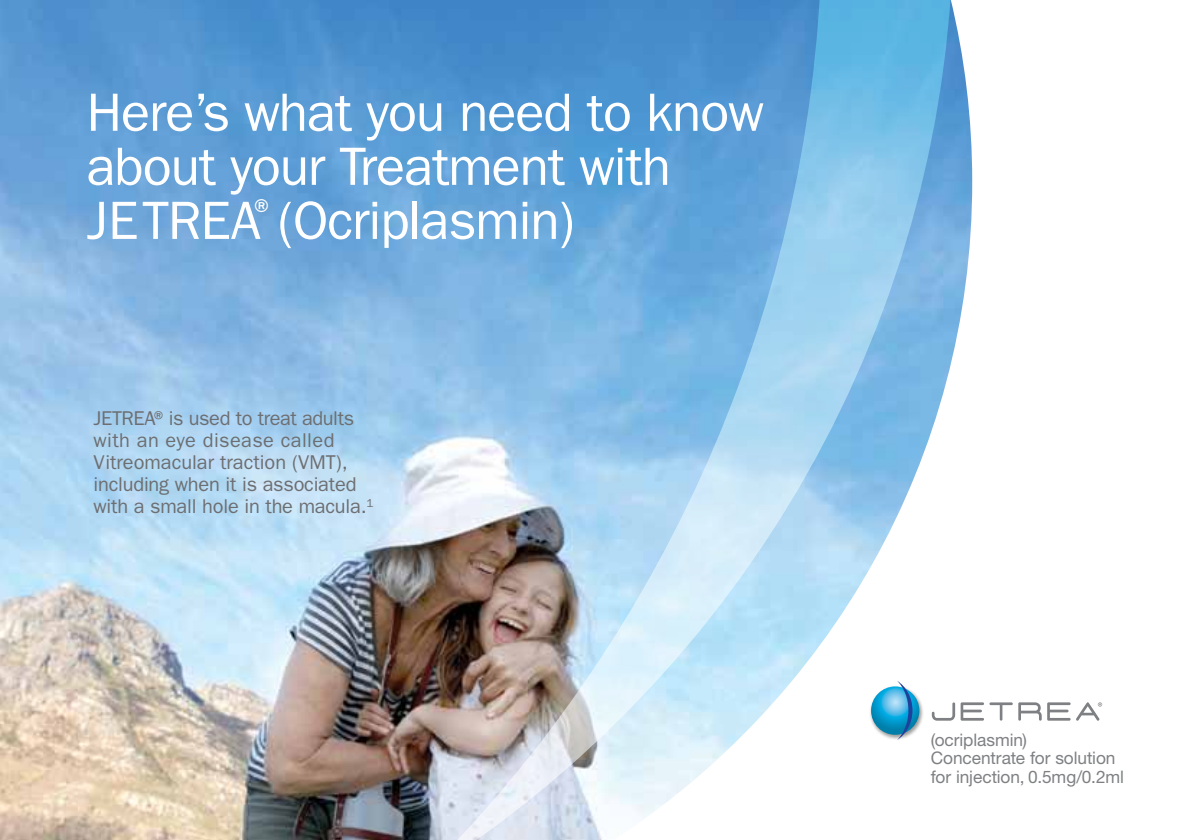
<style>
.page{position:relative;width:1191px;height:840px;background:#fff}
.page>*{position:absolute;margin:0;border:0;box-sizing:border-box;transform-origin:0 0}
.t1{font:54px/54px "ITC Franklin Gothic Std";letter-spacing:-.02em;color:#fff}
.t2{font:20px/22px "ITC Franklin Gothic Std";letter-spacing:-.01em;color:#6d6e71}
.t3{font:17.2px/18.6px "Helvetica Neue LT Std";letter-spacing:-.005em;color:#7e8083}
</style>
<div class="page">
<img style="left:0;top:0;width:972px;height:839px">
<svg style="left:1018px;top:702px;width:23px;height:18px"></svg>
<svg style="left:1047px;top:702px;width:23px;height:18px"></svg>
<svg style="left:953px;top:702px;width:59px;height:18px"></svg>
<svg style="left:1076px;top:702px;width:26px;height:18px"></svg>
<svg style="left:422px;top:0;width:531px;height:839px;background:#9ac1df"></svg>
<h1 class="t1" style="left:86px;top:86px;width:679px">Here’s what you need to know about your Treatment with<br>JETREA<sup>®</sup>(Ocriplasmin)</h1>
<p class="t2" style="left:94px;top:407px;width:281px">JETREA®is used to treat adults with an eye disease called<br>Vitreomacular traction (VMT), including when it is associated with a small hole in the macula.<sup>1</sup></p>
<p class="t3" style="left:930px;top:729px;width:195px">(ocriplasmin)<br>Concentrate for solution for injection, 0.5mg/0.2ml</p>
</div>
